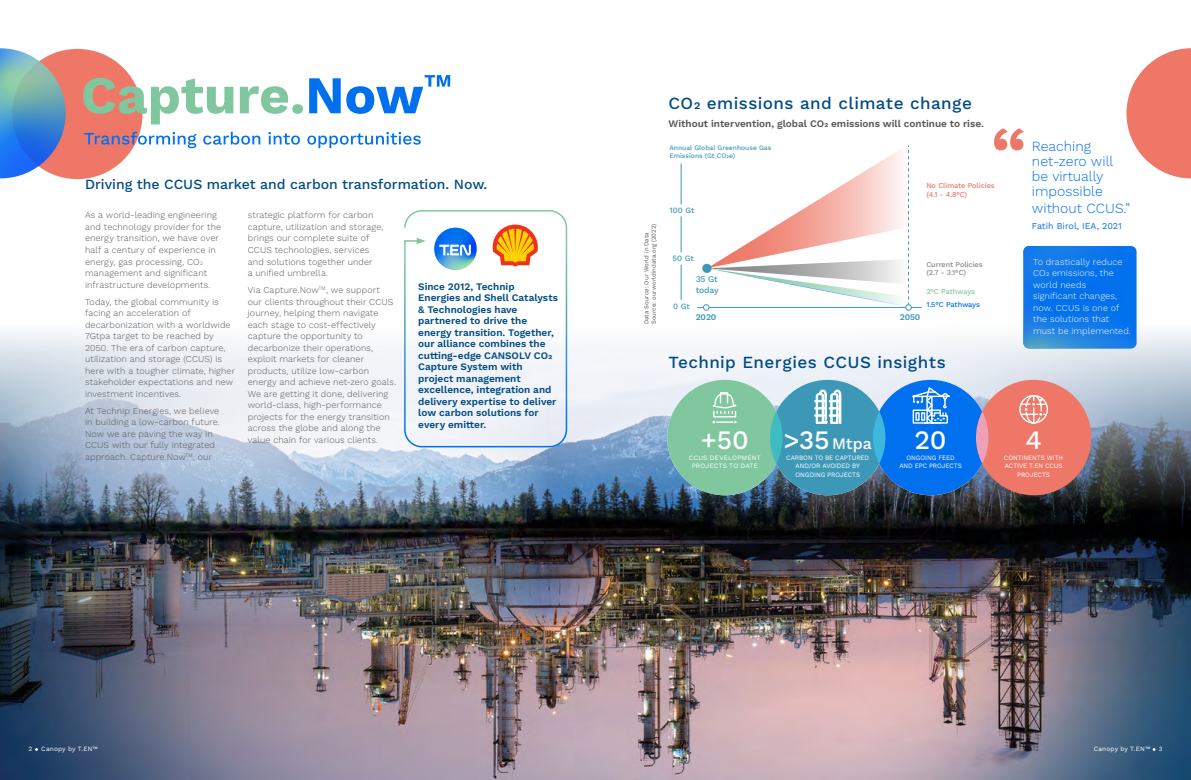
<style>
.page{position:relative;width:1191px;height:780px;background:#fff}
.page>*{position:absolute;margin:0;border:0;box-sizing:border-box;transform-origin:0 0}
.t1{font:500 26.6px "Work Sans";color:#fff}
.t2{font:500 17px "Work Sans";letter-spacing:.025em;color:#004c84}
.t3{font:500 16px "Work Sans";color:#fff}
.t4{font:300 14px/15px "Work Sans";color:#0070ef}
.t5{font:500 14px "Work Sans";color:#004c84}
.t6{font:600 10px/11.5px "Work Sans";color:#004c84}
.t7{font:600 10px "Work Sans";color:#575756}
.t8{font:300 9px/11.5px "Work Sans";letter-spacing:.01em;color:#575756}
.t9{font:300 9px/11.5px "Work Sans";letter-spacing:.01em;color:#fff}
.t10{font:9px "Work Sans";color:#0070ef}
.t11{font:500 8.6px/10.3px "Work Sans";letter-spacing:-.01em;color:#3d98b7}
.t12{font:600 8.6px "Work Sans";letter-spacing:-.01em;color:#3d98b7}
.t13{font:500 7.9px "Work Sans";letter-spacing:-.005em;color:#3d98b7}
.t14{font:500 7.3px/8.8px "Work Sans";letter-spacing:-.01em;color:#e76}
.t15{font:500 7.3px/8.8px "Work Sans";letter-spacing:-.01em;color:#878787}
.t16{font:500 7.3px "Work Sans";letter-spacing:-.02em;color:#0070ef}
.t17{font:500 7.3px "Work Sans";letter-spacing:-.02em;color:#80c7a0}
.t18{font:500 6.7px/8.1px "Work Sans";color:#3d98b7}
.t19{font:6.6px/8.2px "Work Sans";letter-spacing:-.005em;color:#fff;text-align:center}
.t20{font:6.6px/8.2px "Work Sans";letter-spacing:.02em;color:#fff;text-align:center}
.t21{font:6.5px "Work Sans";letter-spacing:.02em;color:#fff}
.t22{font:6px/7.2px "Work Sans";letter-spacing:.005em;color:#575756}
.s1{font-size:26.6px}
</style>
<div class="page">
<img style="left:0;top:297px;width:1191px;height:483px">
<img style="left:0;top:351px;width:549px;height:274px">
<hr style="left:681px;top:163px;width:1px;height:41px;background:#3d98b7">
<hr style="left:681px;top:216px;width:1px;height:36px;background:#3d98b7">
<hr style="left:681px;top:265px;width:1px;height:35px;background:#3d98b7">
<hr style="left:697px;top:307px;width:224px;height:1px;background:#3d98b7">
<svg style="left:703px;top:145px;width:208px;height:165px"></svg>
<div style="left:702px;top:264px;width:9px;height:9px;background:#3d98b7;border-radius:50%"></div>
<svg style="left:1023px;top:246px;width:113px;height:102px;background:#0f78e9"></svg>
<div style="left:404px;top:210px;width:163px;height:237px;border:2px solid #fff;border-radius:17px"></div>
<svg style="left:417px;top:238px;width:8px;height:6px"></svg>
<svg style="left:493px;top:225px;width:45px;height:41px"></svg>
<svg style="left:434px;top:227px;width:43px;height:43px"></svg>
<svg style="left:439px;top:244px;width:32px;height:11px"></svg>
<div style="left:667px;top:380px;width:115px;height:115px;background:#80c7a0;border-radius:50%"></div>
<svg style="left:712px;top:420px;width:25px;height:4px"></svg>
<div style="left:713px;top:411px;width:23px;height:6px;border:1px solid #fff"></div>
<svg style="left:713px;top:392px;width:24px;height:21px"></svg>
<div style="left:720px;top:392px;width:8px;height:12px;border:1px solid #fff"></div>
<div style="left:873px;top:380px;width:115px;height:115px;background:#0070ef;border-radius:50%"></div>
<div style="left:976px;top:380px;width:115px;height:115px;background:#ee7767;border-radius:50%"></div>
<svg style="left:912px;top:387px;width:37px;height:37px"></svg>
<div style="left:1019px;top:395px;width:29px;height:28px;border:1px solid #fff;border-radius:50%"></div>
<svg style="left:1021px;top:395px;width:25px;height:29px"></svg>
<div style="left:770px;top:380px;width:115px;height:115px;background:#3d98b7;border-radius:50%"></div>
<svg style="left:814px;top:390px;width:27px;height:34px"></svg>
<svg style="left:770px;top:411px;width:12px;height:52px"></svg>
<svg style="left:873px;top:411px;width:12px;height:52px"></svg>
<svg style="left:976px;top:411px;width:12px;height:52px"></svg>
<svg style="left:994px;top:128px;width:30px;height:22px"></svg>
<div style="left:12px;top:49px;width:130px;height:130px;background:#ee7767;border-radius:50%"></div>
<svg style="left:1126px;top:48px;width:65px;height:130px"></svg>
<svg style="left:0;top:48px;width:66px;height:130px"></svg>
<svg style="left:83px;top:78px;width:150px;height:46px"></svg>
<svg style="left:240px;top:86px;width:63px;height:28px"></svg>
<svg style="left:309px;top:75px;width:141px;height:39px"></svg>
<svg style="left:84px;top:132px;width:112px;height:16px"></svg>
<svg style="left:203px;top:132px;width:57px;height:13px"></svg>
<svg style="left:268px;top:132px;width:32px;height:13px"></svg>
<svg style="left:307px;top:132px;width:114px;height:16px"></svg>
<h3 class="t5" style="left:85px;top:176px;width:404px">Driving the CCUS market and carbon transformation. Now.</h3>
<p class="t8" style="left:85px;top:210px;width:138px">As a world-leading engineering and technology provider for the energy transition, we have over half a century of experience in energy, gas processing, CO<sub>2 </sub>management and significant infrastructure developments.</p>
<p class="t8" style="left:85px;top:296px;width:152px">Today, the global community is facing an acceleration of decarbonization with a worldwide<br>7Gtpa target to be reached by<br>2050. The era of carbon capture, utilization and storage (CCUS) is here with a tougher climate, higher stakeholder expectations and new investment incentives.</p>
<p class="t8" style="left:85px;top:405px;width:136px">At Technip Energies, we believe in building a low-carbon future.<br>Now we are paving the way in<br>CCUS with our fully integrated approach. Capture.Now<sup>TM</sup>, our</p>
<p class="t8" style="left:248px;top:210px;width:137px">strategic platform for carbon capture, utilization and storage, brings our complete suite of<br>CCUS technologies, services and solutions together under<br>a unified umbrella.</p>
<p class="t8" style="left:248px;top:285px;width:150px">Via Capture.Now<sup>TM</sup>, we support our clients throughout their CCUS journey, helping them navigate each stage to cost-effectively capture the opportunity to decarbonize their operations, exploit markets for cleaner products, utilize low-carbon energy and achieve net-zero goals.<br>We are getting it done, delivering world-class, high-performance projects for the energy transition across the globe and along the value chain for various clients.</p>
<p class="t6" style="left:418px;top:281px;width:141px">Since 2012, Technip<br>Energies and Shell Catalysts &amp; Technologies have partnered to drive the energy transition. Together, our alliance combines the cutting-edge CANSOLV CO2<br>Capture System with project management excellence, integration and delivery expertise to deliver low carbon solutions for every emitter.</p>
<p class="t22" style="left:643px;top:324px;width:102px;rotate:-90deg">Data Source: Our World in Data<br>Source: ourworldindata.org (2022)</p>
<h2 class="t2" style="left:668px;top:94px;width:305px">CO2 emissions and climate change</h2>
<p class="t7" style="left:668px;top:118px;width:317px">Without intervention, global CO2 emissions will continue to rise.</p>
<p class="t18" style="left:669px;top:144px;width:103px">Annual Global Greenhouse Gas<br>Emissions (Gt CO2e)</p>
<p class="t13" style="left:669px;top:205px;width:26px">100 Gt</p>
<p class="t13" style="left:672px;top:254px;width:23px">50 Gt</p>
<p class="t11" style="left:695px;top:274px;width:25px">35 Gt today</p>
<p class="t13" style="left:673px;top:302px;width:18px">0 Gt</p>
<p class="t12" style="left:695px;top:312px;width:22px">2020</p>
<p class="t14" style="left:926px;top:181px;width:70px">No Climate Policies (4.1 - 4.8°C)</p>
<p class="t15" style="left:926px;top:260px;width:58px">Current Policies (2.7 - 3.1°C)</p>
<p class="t17" style="left:926px;top:287px;width:50px">2°C Pathways</p>
<p class="t16" style="left:926px;top:300px;width:55px">1.5°C Pathways</p>
<p class="t12" style="left:899px;top:312px;width:22px">2050</p>
<h2 class="t2" style="left:668px;top:352px;width:279px">Technip Energies CCUS insights</h2>
<h3 class="t4" style="left:1032px;top:139px;width:83px">Reaching net-zero will be virtually impossible</h3>
<h3 class="t4" style="left:1032px;top:201px;width:100px">without CCUS.”</h3>
<p class="t10" style="left:1032px;top:221px;width:91px">Fatih Birol, IEA, 2021</p>
<p class="t9" style="left:1033px;top:256px;width:99px">To drastically reduce<br>CO2 emissions, the world needs significant changes, now. CCUS is one of the solutions that must be implemented.</p>
<h1 class="t1" style="left:701px;top:424px;width:49px">+50</h1>
<p class="t20" style="left:689px;top:454px;width:73px">CCUS DEVELOPMENT<br>PROJECTS TO DATE</p>
<h3 class="t3" style="left:783px;top:434px;width:90px"><span class="s1">&gt;35</span> Mtpa</h3>
<p class="t19" style="left:786px;top:454px;width:84px">CARBON TO BE CAPTURED<br>AND/OR AVOIDED BY<br>ONGOING PROJECTS</p>
<h1 class="t1" style="left:914px;top:424px;width:34px">20</h1>
<p class="t19" style="left:899px;top:454px;width:64px">ONGOING FEED<br>AND EPC PROJECTS</p>
<h1 class="t1" style="left:1025px;top:424px;width:18px">4</h1>
<p class="t19" style="left:1004px;top:454px;width:61px">CONTINENTS WITH<br>ACTIVE T.EN CCUS<br>PROJECTS</p>
<p class="t21" style="left:28px;top:744px;width:5px">2</p>
<p class="t21" style="left:41px;top:744px;width:58px">Canopy by T.EN™</p>
<p class="t21" style="left:1093px;top:744px;width:58px">Canopy by T.EN™</p>
<p class="t21" style="left:1158px;top:744px;width:5px">3</p>
</div>
